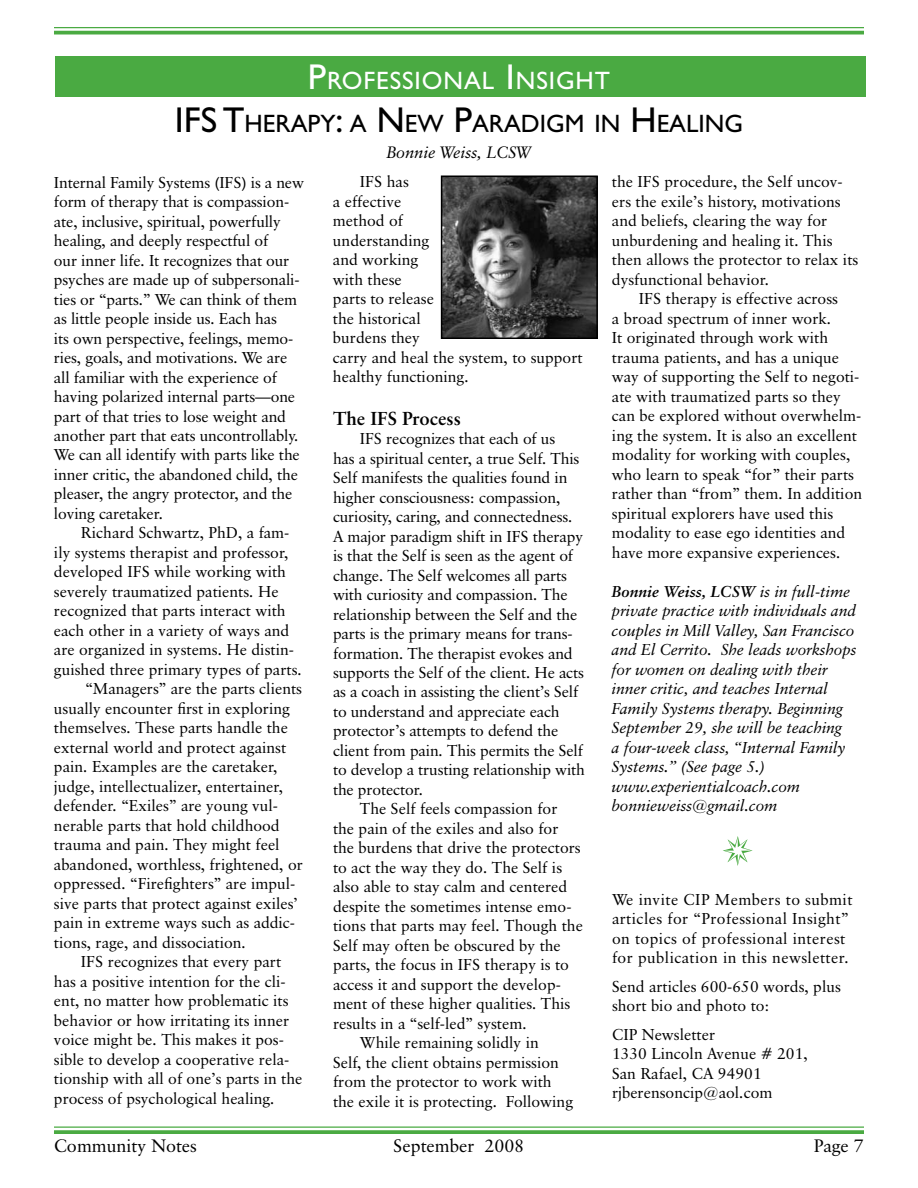
<style>
.page{position:relative;width:918px;height:1188px;background:#fff}
.page>*{position:absolute;margin:0;border:0;box-sizing:border-box;transform-origin:0 0}
.t1{font:25.2px "Gill Sans";color:#000}
.t2{font:25.2px "Gill Sans";letter-spacing:.035em;color:#fff}
.t3{font:700 18.75px "Classical Garamond BT";color:#000}
.t4{font:18px "Classical Garamond BT";color:#000}
.t5{font:italic 16.5px "Classical Garamond BT";color:#000}
.t6{font:15.75px/19.5px "Classical Garamond BT";color:#000}
.t7{font:italic 15.75px/19.5px "Classical Garamond BT";color:#000}
.t8{font:15.75px/19.5px "Classical Garamond BT";letter-spacing:.025em;color:#000}
.s1{font-size:36px}
.s2{font-weight:700}
</style>
<div class="page">
<hr style="left:54px;top:1126px;width:810px;height:2px;background:#4aaa42">
<svg style="left:54px;top:1130px;width:810px;height:4px;background:#55af4d"></svg>
<hr style="left:54px;top:27px;width:810px;height:1px;background:#4aaa42">
<hr style="left:54px;top:31px;width:810px;height:3px;background:#4aaa42">
<div style="left:55px;top:56px;width:810px;height:41px;background:#4aaa42"></div>
<img style="left:444px;top:179px;width:151px;height:157px">
<div style="left:441px;top:176px;width:157px;height:163px;border:2px solid #000"></div>
<svg style="left:723px;top:836px;width:30px;height:30px"></svg>
<h1 class="t2" style="left:308px;top:66px;width:304px"><span class="s1">P</span>ROFESSIONAL <span class="s1">I</span> NSIGHT</h1>
<h1 class="t1" style="left:175px;top:109px;width:570px"><span class="s1">IFS T</span>HERAPY<span class="s1">:</span> A <span class="s1">N</span> EW <span class="s1">P</span>ARADIGM IN <span class="s1">H</span> EALING</h1>
<p class="t5" style="left:387px;top:142px;width:146px">Bonnie Weiss, LCSW</p>
<p class="t6" style="left:54px;top:172px;width:252px">Internal Family Systems (IFS) is a new form of therapy that is compassion&shy;ate, inclusive, spiritual, powerfully healing, and deeply respectful of<br>our inner life. It recognizes that our psyches are made up of subpersonali&shy;ties or “parts.” We can think of them as little people inside us. Each has<br>its own perspective, feelings, memo&shy;ries, goals, and motivations. We are all familiar with the experience of having polarized internal parts—one part of that tries to lose weight and another part that eats uncontrollably.<br>We can all identify with parts like the inner critic, the abandoned child, the pleaser, the angry protector, and the loving caretaker.</p>
<p class="t6" style="left:81px;top:523px;width:210px">Richard Schwartz, PhD, a fam-</p>
<p class="t6" style="left:54px;top:543px;width:236px">ily systems therapist and professor,</p>
<p class="t6" style="left:54px;top:562px;width:234px">developed IFS while working with</p>
<p class="t6" style="left:54px;top:582px;width:226px">severely traumatized patients. He</p>
<p class="t6" style="left:54px;top:601px;width:233px">recognized that parts interact with</p>
<p class="t6" style="left:54px;top:621px;width:237px">each other in a variety of ways and</p>
<p class="t6" style="left:54px;top:640px;width:242px">are organized in systems. He distin-</p>
<p class="t6" style="left:54px;top:660px;width:249px">guished three primary types of parts.</p>
<p class="t6" style="left:85px;top:679px;width:218px">“Managers” are the parts clients</p>
<p class="t6" style="left:54px;top:699px;width:237px">usually encounter first in exploring</p>
<p class="t6" style="left:54px;top:718px;width:235px">themselves. These parts handle the</p>
<p class="t6" style="left:54px;top:738px;width:234px">external world and protect against</p>
<p class="t6" style="left:54px;top:757px;width:225px">pain. Examples are the caretaker,</p>
<p class="t6" style="left:54px;top:777px;width:231px">judge, intellectualizer, entertainer,</p>
<p class="t6" style="left:54px;top:796px;width:226px">defender. “Exiles” are young vul-</p>
<p class="t6" style="left:54px;top:816px;width:227px">nerable parts that hold childhood</p>
<p class="t6" style="left:54px;top:835px;width:227px">trauma and pain. They might feel</p>
<p class="t6" style="left:54px;top:854px;width:250px">abandoned, worthless, frightened, or</p>
<p class="t6" style="left:54px;top:874px;width:243px">oppressed. “Firefighters” are impul-</p>
<p class="t6" style="left:54px;top:893px;width:245px">sive parts that protect against exiles’</p>
<p class="t6" style="left:54px;top:913px;width:243px">pain in extreme ways such as addic-</p>
<p class="t6" style="left:54px;top:932px;width:193px">tions, rage, and dissociation.</p>
<p class="t6" style="left:81px;top:952px;width:202px">IFS recognizes that every part</p>
<p class="t6" style="left:54px;top:971px;width:233px">has a positive intention for the cli-</p>
<p class="t6" style="left:54px;top:991px;width:236px">ent, no matter how problematic its</p>
<p class="t6" style="left:54px;top:1010px;width:237px">behavior or how irritating its inner</p>
<p class="t6" style="left:54px;top:1030px;width:231px">voice might be. This makes it pos-</p>
<p class="t6" style="left:54px;top:1049px;width:237px">sible to develop a cooperative rela-</p>
<p class="t6" style="left:54px;top:1069px;width:250px">tionship with all of one’s parts in the</p>
<p class="t6" style="left:54px;top:1088px;width:222px">process of psychological healing.</p>
<p class="t6" style="left:333px;top:172px;width:251px;text-indent:27px">IFS has<br>a effective<br>method of<br>understanding<br>and working<br>with these<br>parts to release<br>the historical<br>burdens they<br>carry and heal the system, to support healthy functioning.</p>
<p class="t3" style="left:333px;top:406px;width:129px">The IFS Process</p>
<p class="t6" style="left:360px;top:429px;width:197px">IFS recognizes that each of us</p>
<p class="t6" style="left:333px;top:448px;width:248px">has a spiritual center, a true Self. This</p>
<p class="t6" style="left:333px;top:468px;width:236px">Self manifests the qualities found in</p>
<p class="t6" style="left:333px;top:487px;width:229px">higher consciousness: compassion,</p>
<p class="t6" style="left:333px;top:507px;width:241px">curiosity, caring, and connectedness.</p>
<p class="t6" style="left:333px;top:526px;width:252px">A major paradigm shift in IFS therapy</p>
<p class="t6" style="left:333px;top:546px;width:242px">is that the Self is seen as the agent of</p>
<p class="t6" style="left:333px;top:565px;width:236px">change. The Self welcomes all parts</p>
<p class="t6" style="left:333px;top:585px;width:236px">with curiosity and compassion. The</p>
<p class="t6" style="left:333px;top:604px;width:246px">relationship between the Self and the</p>
<p class="t6" style="left:333px;top:624px;width:241px">parts is the primary means for trans-</p>
<p class="t6" style="left:333px;top:643px;width:241px">formation. The therapist evokes and</p>
<p class="t6" style="left:333px;top:663px;width:252px">supports the Self of the client. He acts</p>
<p class="t6" style="left:333px;top:682px;width:247px">as a coach in assisting the client’s Self</p>
<p class="t6" style="left:333px;top:702px;width:228px">to understand and appreciate each</p>
<p class="t6" style="left:333px;top:721px;width:227px">protector’s attempts to defend the</p>
<p class="t6" style="left:333px;top:741px;width:252px">client from pain. This permits the Self</p>
<p class="t6" style="left:333px;top:760px;width:254px">to develop a trusting relationship with</p>
<p class="t6" style="left:333px;top:780px;width:92px">the protector.</p>
<p class="t6" style="left:360px;top:799px;width:199px">The Self feels compassion for</p>
<p class="t6" style="left:333px;top:819px;width:227px">the pain of the exiles and also for</p>
<p class="t6" style="left:333px;top:838px;width:249px">the burdens that drive the protectors</p>
<p class="t6" style="left:333px;top:858px;width:231px">to act the way they do. The Self is</p>
<p class="t6" style="left:333px;top:877px;width:236px">also able to stay calm and centered</p>
<p class="t6" style="left:333px;top:897px;width:240px">despite the sometimes intense emo-</p>
<p class="t6" style="left:333px;top:916px;width:252px">tions that parts may feel. Though the</p>
<p class="t6" style="left:333px;top:936px;width:229px">Self may often be obscured by the</p>
<p class="t6" style="left:333px;top:955px;width:237px">parts, the focus in IFS therapy is to</p>
<p class="t6" style="left:333px;top:975px;width:230px">access it and support the develop-</p>
<p class="t6" style="left:333px;top:994px;width:239px">ment of these higher qualities. This</p>
<p class="t6" style="left:333px;top:1014px;width:195px">results in a “self-led” system.</p>
<p class="t6" style="left:360px;top:1033px;width:180px">While remaining solidly in</p>
<p class="t6" style="left:333px;top:1053px;width:228px">Self, the client obtains permission</p>
<p class="t6" style="left:333px;top:1072px;width:220px">from the protector to work with</p>
<p class="t6" style="left:333px;top:1091px;width:242px">the exile it is protecting. Following</p>
<p class="t6" style="left:612px;top:172px;width:248px">the IFS procedure, the Self uncov&shy;ers the exile’s history, motivations and beliefs, clearing the way for unburdening and healing it. This then allows the protector to relax its dysfunctional behavior.</p>
<p class="t6" style="left:612px;top:289px;width:252px;text-indent:27px">IFS therapy is effective across<br>a broad spectrum of inner work.<br>It originated through work with trauma patients, and has a unique way of supporting the Self to negoti&shy;ate with traumatized parts so they can be explored without overwhelm&shy;ing the system. It is also an excellent modality for working with couples, who learn to speak “for” their parts rather than “from” them. In addition spiritual explorers have used this modality to ease ego identities and have more expansive experiences.</p>
<p class="t7" style="left:612px;top:581px;width:246px"><span class="s2">Bonnie Weiss, LCSW</span> is in full-time private practice with individuals and couples in Mill Valley, San Francisco and El Cerrito. She leads workshops for women on dealing with their inner critic, and teaches Internal Family Systems therapy. Beginning September 29, she will be teaching<br>a four-week class, “Internal Family Systems.” (See page 5.) www.experientialcoach.com bonnieweiss@gmail.com</p>
<p class="t8" style="left:612px;top:890px;width:242px">We invite CIP Members to submit articles for “Professional Insight” on topics of professional interest for publication in this newsletter.</p>
<p class="t6" style="left:612px;top:977px;width:230px">Send articles 600-650 words, plus short bio and photo to:</p>
<p class="t6" style="left:612px;top:1025px;width:197px">CIP Newsletter<br>1330 Lincoln Avenue # 201,<br>San Rafael, CA 94901 rjberensoncip@aol.com</p>
<p class="t4" style="left:54px;top:1135px;width:144px">Community Notes</p>
<p class="t4" style="left:393px;top:1135px;width:133px">September 2008</p>
<p class="t4" style="left:814px;top:1135px;width:52px">Page 7</p>
</div>
